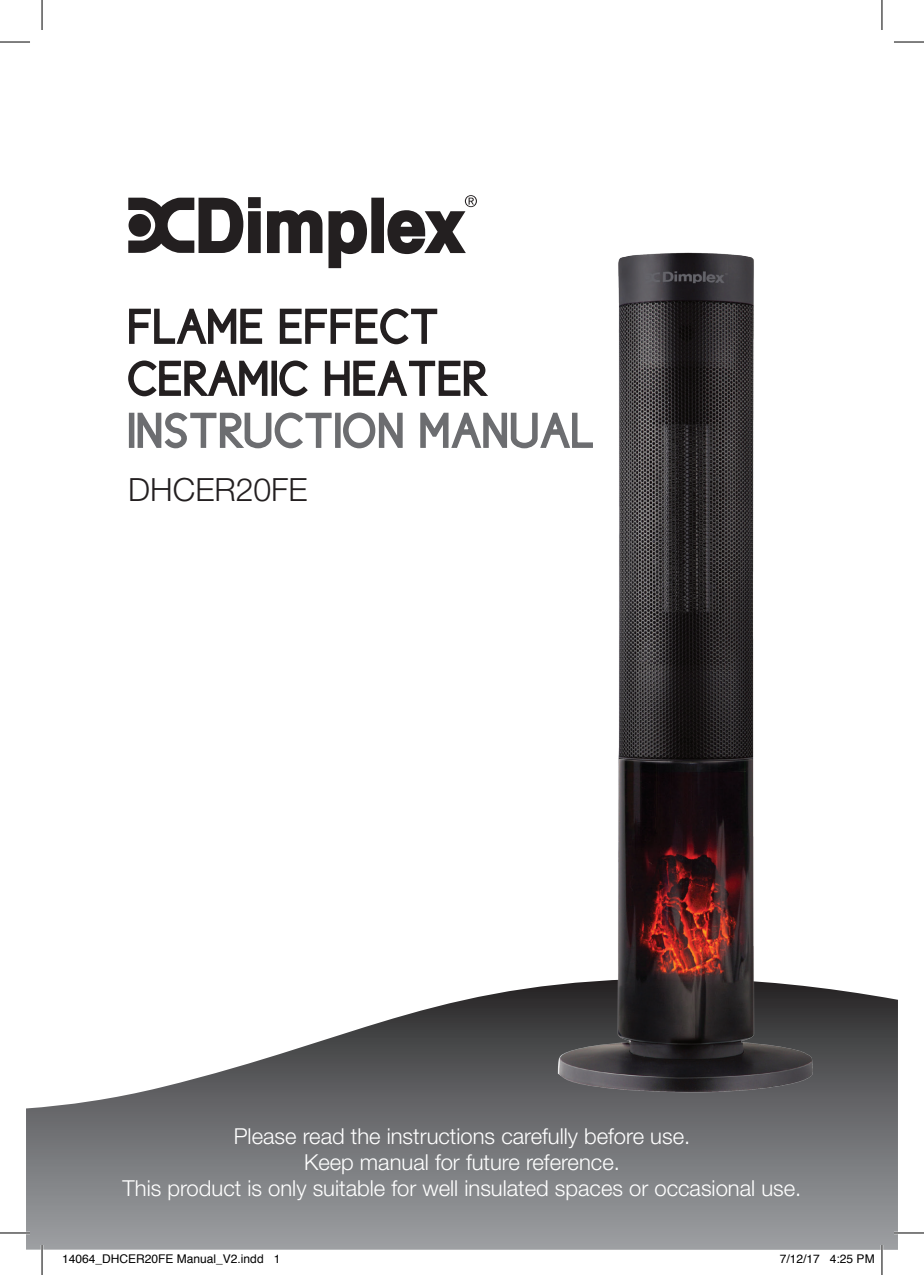
<style>
.page{position:relative;width:924px;height:1275px;background:#fff}
.page>*{position:absolute;margin:0;border:0;box-sizing:border-box;transform-origin:0 0}
.t1{font:48px/52px "Cicle Gordita";letter-spacing:.04em;color:#231f20}
.t2{font:48px "Cicle Gordita";letter-spacing:.04em;color:#6c6d70}
.t3{font:300 32px "Helvetica Neue LT Std";color:#231f20}
.t4{font:300 22px/26px "Helvetica Neue LT Std";color:#fff;text-align:center}
.t5{font:12px "Helvetica";color:#000}
</style>
<div class="page">
<img style="left:26px;top:1108px;width:871px;height:132px">
<svg style="left:33px;top:987px;width:864px;height:121px"></svg>
<svg style="left:129px;top:308px;width:134px;height:36px"></svg>
<svg style="left:279px;top:308px;width:159px;height:37px"></svg>
<svg style="left:128px;top:360px;width:140px;height:37px"></svg>
<div style="left:271px;top:361px;width:6px;height:35px;border:2px solid #231f20"></div>
<svg style="left:279px;top:360px;width:29px;height:37px"></svg>
<svg style="left:324px;top:360px;width:164px;height:36px"></svg>
<div style="left:129px;top:413px;width:5px;height:35px;border:2px solid #6c6d70"></div>
<svg style="left:137px;top:412px;width:195px;height:37px"></svg>
<div style="left:335px;top:413px;width:5px;height:35px;border:2px solid #6c6d70"></div>
<svg style="left:343px;top:412px;width:60px;height:37px"></svg>
<svg style="left:420px;top:412px;width:114px;height:37px"></svg>
<svg style="left:267px;top:210px;width:55px;height:43px"></svg>
<svg style="left:128px;top:197px;width:132px;height:56px"></svg>
<svg style="left:328px;top:195px;width:148px;height:73px"></svg>
<img style="left:534px;top:252px;width:315px;height:857px">
<hr style="left:0;top:1231px;width:30px;height:3px;background:#fff">
<hr style="left:893px;top:1231px;width:30px;height:3px;background:#fff">
<hr style="left:0;top:42px;width:30px;height:1px;background:#000">
<hr style="left:893px;top:42px;width:30px;height:1px;background:#000">
<hr style="left:0;top:1232px;width:30px;height:1px;background:#000">
<hr style="left:893px;top:1232px;width:30px;height:1px;background:#000">
<hr style="left:42px;top:0;width:1px;height:30px;background:#000">
<hr style="left:42px;top:1245px;width:1px;height:30px;background:#000">
<hr style="left:881px;top:0;width:1px;height:30px;background:#000">
<hr style="left:881px;top:1245px;width:1px;height:30px;background:#000">
<h1 class="t1" style="left:128px;top:301px;width:359px">FLAME EFFECT<br>CERAMIC HEATER</h1>
<h1 class="t2" style="left:128px;top:405px;width:466px">INSTRUCTION MANUAL</h1>
<h2 class="t3" style="left:128px;top:470px;width:181px">DHCER20FE</h2>
<p class="t4" style="left:122px;top:1122px;width:680px">Please read the instructions carefully before use.<br>Keep manual for future reference.<br>This product is only suitable for well insulated spaces or occasional use.</p>
<p class="t5" style="left:62px;top:1249px;width:220px">14064_DHCER20FE Manual_V2.indd 1</p>
<p class="t5" style="left:779px;top:1249px;width:96px">7/12/17 4:25 PM</p>
</div>
